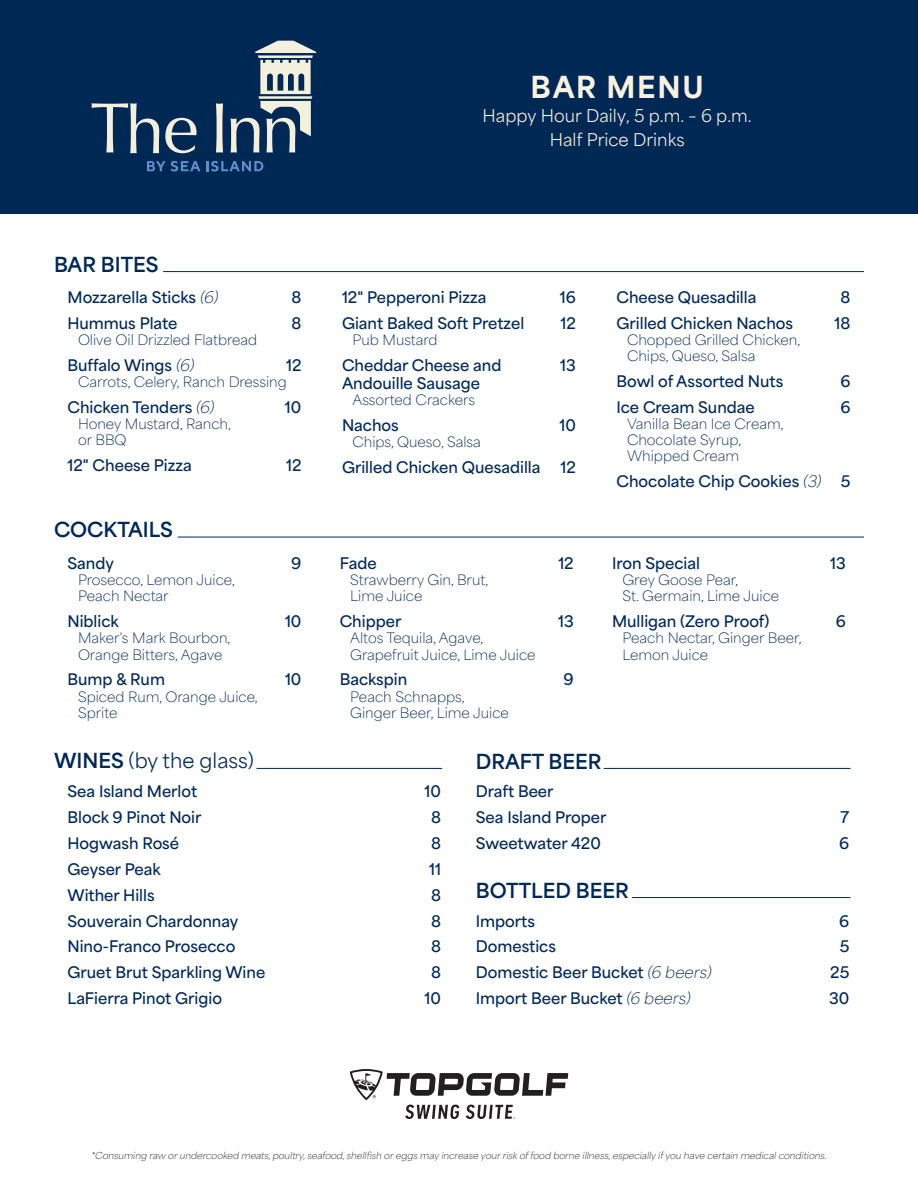
<style>
.page{position:relative;width:918px;height:1188px;background:#fff}
.page>*{position:absolute;margin:0;border:0;box-sizing:border-box;transform-origin:0 0}
.t1{font:800 28.5px "Area Normal";letter-spacing:.06em;color:#faf1e0}
.section{font:700 19.5px "Area Normal";color:#002855}
.section-2{font:19.5px "Area Normal";color:#002855}
.t2{font:16.5px "Area Normal";color:#faf1e0}
.items{font:600 15px "Area Normal";color:#002855}
.wine{font:600 15px "Area Normal";color:#002855}
.descripts{font:100 13.5px/16.2px "Area Normal";color:#002855}
.t3{font:italic 100 9px "Area Normal";color:#231f20}
.s1{font-weight:100;font-style:italic}
.s2{font-weight:700}
</style>
<div class="page">
<div style="left:0;top:0;width:918px;height:214px;background:#002855"></div>
<svg style="left:350px;top:1069px;width:218px;height:50px"></svg>
<svg style="left:147px;top:161px;width:53px;height:10px"></svg>
<svg style="left:206px;top:161px;width:57px;height:10px"></svg>
<svg style="left:165px;top:118px;width:32px;height:35px"></svg>
<svg style="left:216px;top:103px;width:7px;height:50px"></svg>
<svg style="left:91px;top:103px;width:68px;height:50px"></svg>
<svg style="left:231px;top:41px;width:85px;height:112px"></svg>
<hr style="left:163px;top:271px;width:701px;height:1px;background:#002855">
<hr style="left:178px;top:537px;width:686px;height:1px;background:#002855">
<hr style="left:256px;top:768px;width:186px;height:1px;background:#002855">
<hr style="left:604px;top:768px;width:247px;height:1px;background:#002855">
<hr style="left:632px;top:897px;width:218px;height:1px;background:#002855">
<p class="t1" style="left:531px;top:61px;width:175px">BAR MENU</p>
<p class="t2" style="left:483px;top:101px;width:271px">Happy Hour Daily, 5 p.m. – 6 p.m.</p>
<p class="t2" style="left:550px;top:125px;width:136px">Half Price Drinks</p>
<p class="section" style="left:54px;top:247px;width:106px">BAR BITES</p>
<p class="items" style="left:68px;top:284px;width:153px">Mozzarella Sticks <span class="s1">(6)</span></p>
<p class="items" style="left:292px;top:284px;width:11px">8</p>
<p class="items" style="left:68px;top:309px;width:112px">Hummus Plate</p>
<p class="items" style="left:292px;top:309px;width:11px">8</p>
<p class="descripts" style="left:78px;top:330px;width:181px">Olive Oil Drizzled Flatbread</p>
<p class="items" style="left:68px;top:351px;width:129px">Buffalo Wings <span class="s1">(6)</span></p>
<p class="items" style="left:286px;top:351px;width:17px">12</p>
<p class="descripts" style="left:78px;top:372px;width:210px">Carrots, Celery, Ranch Dressing</p>
<p class="items" style="left:68px;top:393px;width:148px">Chicken Tenders <span class="s1">(6)</span></p>
<p class="items" style="left:285px;top:393px;width:18px">10</p>
<p class="descripts" style="left:78px;top:414px;width:154px">Honey Mustard, Ranch, or BBQ</p>
<p class="items" style="left:68px;top:452px;width:126px">12" Cheese Pizza</p>
<p class="items" style="left:286px;top:452px;width:17px">12</p>
<p class="section" style="left:54px;top:512px;width:120px">COCKTAILS</p>
<p class="items" style="left:68px;top:550px;width:48px">Sandy</p>
<p class="items" style="left:291px;top:550px;width:12px">9</p>
<p class="descripts" style="left:78px;top:570px;width:158px">Prosecco, Lemon Juice,<br>Peach Nectar</p>
<p class="items" style="left:68px;top:608px;width:53px">Niblick</p>
<p class="items" style="left:285px;top:608px;width:18px">10</p>
<p class="descripts" style="left:78px;top:628px;width:154px">Maker's Mark Bourbon,<br>Orange Bitters, Agave</p>
<p class="items" style="left:68px;top:666px;width:99px">Bump &amp; Rum</p>
<p class="items" style="left:285px;top:666px;width:18px">10</p>
<p class="descripts" style="left:78px;top:687px;width:181px">Spiced Rum, Orange Juice,<br>Sprite</p>
<p class="items" style="left:342px;top:284px;width:146px">12" Pepperoni Pizza</p>
<p class="items" style="left:560px;top:284px;width:18px">16</p>
<p class="items" style="left:342px;top:309px;width:184px">Giant Baked Soft Pretzel</p>
<p class="items" style="left:561px;top:309px;width:17px">12</p>
<p class="descripts" style="left:352px;top:330px;width:87px">Pub Mustard</p>
<p class="items" style="left:342px;top:351px;width:161px">Cheddar Cheese and</p>
<p class="items" style="left:560px;top:351px;width:17px">13</p>
<p class="items" style="left:342px;top:369px;width:140px">Andouille Sausage</p>
<p class="descripts" style="left:352px;top:390px;width:124px">Assorted Crackers</p>
<p class="items" style="left:342px;top:411px;width:58px">Nachos</p>
<p class="items" style="left:560px;top:411px;width:18px">10</p>
<p class="descripts" style="left:352px;top:432px;width:130px">Chips, Queso, Salsa</p>
<p class="items" style="left:342px;top:453px;width:200px">Grilled Chicken Quesadilla</p>
<p class="items" style="left:561px;top:453px;width:17px">12</p>
<p class="items" style="left:340px;top:550px;width:39px">Fade</p>
<p class="items" style="left:558px;top:550px;width:17px">12</p>
<p class="descripts" style="left:350px;top:570px;width:139px">Strawberry Gin, Brut,<br>Lime Juice</p>
<p class="items" style="left:340px;top:608px;width:63px">Chipper</p>
<p class="items" style="left:558px;top:608px;width:17px">13</p>
<p class="descripts" style="left:350px;top:628px;width:187px">Altos Tequila, Agave,<br>Grapefruit Juice, Lime Juice</p>
<p class="items" style="left:340px;top:666px;width:69px">Backspin</p>
<p class="items" style="left:564px;top:666px;width:12px">9</p>
<p class="descripts" style="left:350px;top:687px;width:160px">Peach Schnapps,<br>Ginger Beer, Lime Juice</p>
<p class="items" style="left:616px;top:284px;width:141px">Cheese Quesadilla</p>
<p class="items" style="left:841px;top:284px;width:11px">8</p>
<p class="items" style="left:616px;top:309px;width:178px">Grilled Chicken Nachos</p>
<p class="items" style="left:835px;top:309px;width:17px">18</p>
<p class="descripts" style="left:627px;top:330px;width:175px">Chopped Grilled Chicken,<br>Chips, Queso, Salsa</p>
<p class="items" style="left:616px;top:368px;width:168px">Bowl of Assorted Nuts</p>
<p class="items" style="left:840px;top:368px;width:12px">6</p>
<p class="items" style="left:616px;top:393px;width:140px">Ice Cream Sundae</p>
<p class="items" style="left:840px;top:393px;width:12px">6</p>
<p class="descripts" style="left:627px;top:414px;width:158px">Vanilla Bean Ice Cream,<br>Chocolate Syrup,<br>Whipped Cream</p>
<p class="items" style="left:616px;top:468px;width:206px">Chocolate Chip Cookies <span class="s1">(3)</span></p>
<p class="items" style="left:841px;top:468px;width:11px">5</p>
<p class="items" style="left:612px;top:550px;width:90px">Iron Special</p>
<p class="items" style="left:830px;top:550px;width:17px">13</p>
<p class="descripts" style="left:622px;top:570px;width:158px">Grey Goose Pear,<br>St. Germain, Lime Juice</p>
<p class="items" style="left:612px;top:608px;width:159px">Mulligan (Zero Proof)</p>
<p class="items" style="left:836px;top:608px;width:12px">6</p>
<p class="descripts" style="left:622px;top:628px;width:181px">Peach Nectar, Ginger Beer,<br>Lemon Juice</p>
<p class="section-2" style="left:54px;top:743px;width:202px"><span class="s2">WINES</span> (by the glass)</p>
<p class="section" style="left:476px;top:744px;width:127px">DRAFT BEER</p>
<p class="wine" style="left:68px;top:778px;width:131px">Sea Island Merlot</p>
<p class="wine" style="left:424px;top:778px;width:18px">10</p>
<p class="wine" style="left:68px;top:804px;width:136px">Block 9 Pinot Noir</p>
<p class="wine" style="left:431px;top:804px;width:11px">8</p>
<p class="wine" style="left:68px;top:830px;width:113px">Hogwash Rosé</p>
<p class="wine" style="left:431px;top:830px;width:11px">8</p>
<p class="wine" style="left:68px;top:856px;width:95px">Geyser Peak</p>
<p class="wine" style="left:429px;top:856px;width:13px">11</p>
<p class="wine" style="left:68px;top:882px;width:89px">Wither Hills</p>
<p class="wine" style="left:431px;top:882px;width:11px">8</p>
<p class="wine" style="left:68px;top:907px;width:172px">Souverain Chardonnay</p>
<p class="wine" style="left:431px;top:907px;width:11px">8</p>
<p class="wine" style="left:68px;top:933px;width:169px">Nino-Franco Prosecco</p>
<p class="wine" style="left:431px;top:933px;width:11px">8</p>
<p class="wine" style="left:68px;top:959px;width:199px">Gruet Brut Sparkling Wine</p>
<p class="wine" style="left:431px;top:959px;width:11px">8</p>
<p class="wine" style="left:68px;top:985px;width:156px">LaFierra Pinot Grigio</p>
<p class="wine" style="left:424px;top:985px;width:18px">10</p>
<p class="wine" style="left:476px;top:778px;width:79px">Draft Beer</p>
<p class="wine" style="left:476px;top:804px;width:132px">Sea Island Proper</p>
<p class="wine" style="left:841px;top:804px;width:10px">7</p>
<p class="wine" style="left:476px;top:830px;width:127px">Sweetwater 420</p>
<p class="wine" style="left:839px;top:830px;width:12px">6</p>
<p class="section" style="left:476px;top:873px;width:154px">BOTTLED BEER</p>
<p class="wine" style="left:476px;top:907px;width:61px">Imports</p>
<p class="wine" style="left:839px;top:907px;width:12px">6</p>
<p class="wine" style="left:476px;top:933px;width:82px">Domestics</p>
<p class="wine" style="left:840px;top:933px;width:11px">5</p>
<p class="wine" style="left:476px;top:959px;width:237px">Domestic Beer Bucket <span class="s1">(6 beers)</span></p>
<p class="wine" style="left:830px;top:959px;width:21px">25</p>
<p class="wine" style="left:476px;top:985px;width:216px">Import Beer Bucket <span class="s1">(6 beers)</span></p>
<p class="wine" style="left:829px;top:985px;width:22px">30</p>
<p class="t3" style="left:91px;top:1148px;width:737px">*Consuming raw or undercooked meats, poultry, seafood, shellfish or eggs may increase your risk of food borne illness, especially if you have certain medical conditions.</p>
</div>
